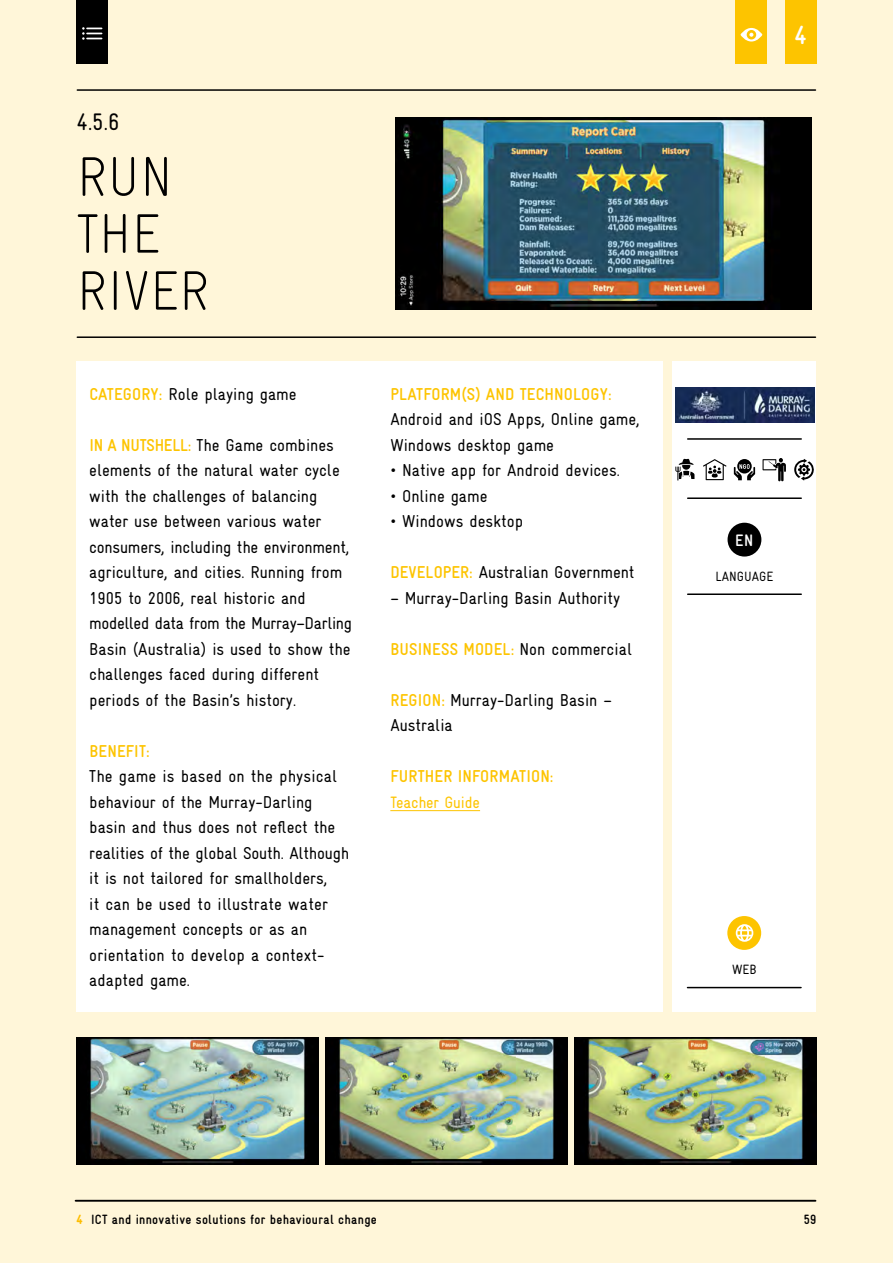
<style>
.page{position:relative;width:893px;height:1263px;background:#fff6d9}
.page>*{position:absolute;margin:0;border:0;box-sizing:border-box;transform-origin:0 0}
.Einleitungstext{font:300 55.5px/57px "Gravur Condensed";letter-spacing:.005em;color:#000}
.t1{font:700 26.25px "Gravur Condensed";color:#fff}
.Einleitungstext-2{font:24px "Gravur Condensed";color:#000}
.Showcases{font:17.25px/25.5px "Gravur Condensed";color:#000}
.Showcases-2{font:700 17.25px "Gravur Condensed";letter-spacing:.01em;color:#fdc400}
.t2{font:700 16.65px "Gravur Condensed";color:#fff}
.Showcases-3{font:16.5px "Gravur Condensed";letter-spacing:-.01em;color:#fdc400}
.t3{font:700 13.5px "Gravur Condensed";letter-spacing:.025em;color:#000}
.Showcases-4{font:13.5px "Gravur Condensed";color:#000}
.s1{font-weight:700;color:#fdc400}
.s2{font-weight:400;color:#000}
.s3{font-weight:900;color:#fdc400}
</style>
<div class="page">
<div style="left:785px;top:0;width:31px;height:64px;background:#fdc400"></div>
<hr style="left:76px;top:1200px;width:739px;height:2px;background:#000">
<div style="left:736px;top:0;width:31px;height:64px;background:#fdc400"></div>
<svg style="left:740px;top:28px;width:22px;height:14px"></svg>
<div style="left:77px;top:0;width:31px;height:64px;background:#000"></div>
<svg style="left:82px;top:27px;width:20px;height:13px"></svg>
<div style="left:77px;top:361px;width:586px;height:651px;background:#fff"></div>
<div style="left:672px;top:361px;width:144px;height:651px;background:#fff"></div>
<hr style="left:390px;top:810px;width:90px;height:1px;background:#fdc400">
<img style="left:396px;top:118px;width:415px;height:192px">
<hr style="left:77px;top:336px;width:738px;height:2px;background:#000">
<hr style="left:77px;top:89px;width:738px;height:2px;background:#000">
<div style="left:727px;top:916px;width:34px;height:34px;background:#fdc400;border-radius:50%"></div>
<svg style="left:736px;top:924px;width:17px;height:18px"></svg>
<hr style="left:687px;top:987px;width:114px;height:1px;background:#000">
<img style="left:676px;top:388px;width:138px;height:35px">
<img style="left:574px;top:1037px;width:242px;height:128px">
<img style="left:325px;top:1037px;width:243px;height:128px">
<img style="left:77px;top:1037px;width:242px;height:128px">
<hr style="left:688px;top:438px;width:113px;height:2px;background:#000">
<svg style="left:675px;top:459px;width:19px;height:21px"></svg>
<svg style="left:703px;top:459px;width:23px;height:21px"></svg>
<div style="left:737px;top:459px;width:15px;height:14px;background:#000;border-radius:50%"></div>
<svg style="left:734px;top:464px;width:21px;height:16px"></svg>
<svg style="left:762px;top:458px;width:24px;height:24px"></svg>
<svg style="left:794px;top:459px;width:20px;height:21px"></svg>
<hr style="left:688px;top:497px;width:113px;height:2px;background:#000">
<div style="left:727px;top:523px;width:34px;height:33px;background:#000;border-radius:50%"></div>
<hr style="left:688px;top:593px;width:113px;height:2px;background:#000">
<p class="Einleitungstext-2" style="left:77px;top:108px;width:45px">4.5.6</p>
<p class="Einleitungstext" style="left:77px;top:148px;width:97px">RUN<br>THE</p>
<p class="Einleitungstext" style="left:77px;top:262px;width:134px">RIVER</p>
<p class="Showcases" style="left:89px;top:381px;width:209px"><span class="s1">CATEGORY:</span> Role playing game</p>
<p class="Showcases" style="left:89px;top:432px;width:264px"><span class="s1">IN A NUTSHELL:</span> The Game combines elements of the natural water cycle with the challenges of balancing water use between various water consumers, including the environment, agriculture, and cities. Running from 1905 to 2006, real historic and modelled data from the Murray–Darling Basin (Australia) is used to show the challenges faced during different periods of the Basin’s history.</p>
<p class="Showcases-2" style="left:89px;top:741px;width:62px">BENEFIT:</p>
<p class="Showcases" style="left:89px;top:764px;width:261px">The game is based on the physical behaviour of the Murray-Darling basin and thus does not reflect the realities of the global South. Although it is not tailored for smallholders,<br>it can be used to illustrate water management concepts or as an orientation to develop a context&shy;adapted game.</p>
<p class="Showcases-2" style="left:390px;top:384px;width:223px">PLATFORM(S) AND TECHNOLOGY:</p>
<p class="Showcases" style="left:390px;top:407px;width:251px">Android and iOS Apps, Online game,<br>Windows desktop game</p>
<p class="Showcases" style="left:390px;top:458px;width:231px">• Native app for Android devices.</p>
<p class="Showcases" style="left:390px;top:483px;width:99px">• Online game</p>
<p class="Showcases" style="left:390px;top:509px;width:134px">• Windows desktop</p>
<p class="Showcases" style="left:390px;top:560px;width:245px"><span class="s1">DEVELOPER:</span> Australian Government</p>
<p class="Showcases" style="left:390px;top:585px;width:231px">– Murray-Darling Basin Authority</p>
<p class="Showcases-2" style="left:390px;top:639px;width:243px">BUSINESS MODEL: <span class="s2">Non commercial</span></p>
<p class="Showcases" style="left:390px;top:687px;width:223px"><span class="s1">REGION:</span> Murray-Darling Basin –<br>Australia</p>
<p class="Showcases-2" style="left:390px;top:767px;width:165px">FURTHER INFORMATION:</p>
<p class="Showcases-3" style="left:390px;top:793px;width:91px">Teacher Guide</p>
<h2 class="t1" style="left:794px;top:21px;width:14px">4</h2>
<p class="t2" style="left:735px;top:531px;width:20px">EN</p>
<p class="Showcases-4" style="left:715px;top:568px;width:59px">LANGUAGE</p>
<p class="Showcases-4" style="left:732px;top:962px;width:26px">WEB</p>
<p class="t3" style="left:77px;top:1212px;width:302px"><span class="s3">4</span> ICT and innovative solutions for behavioural change</p>
<p class="t3" style="left:804px;top:1212px;width:14px">59</p>
</div>
